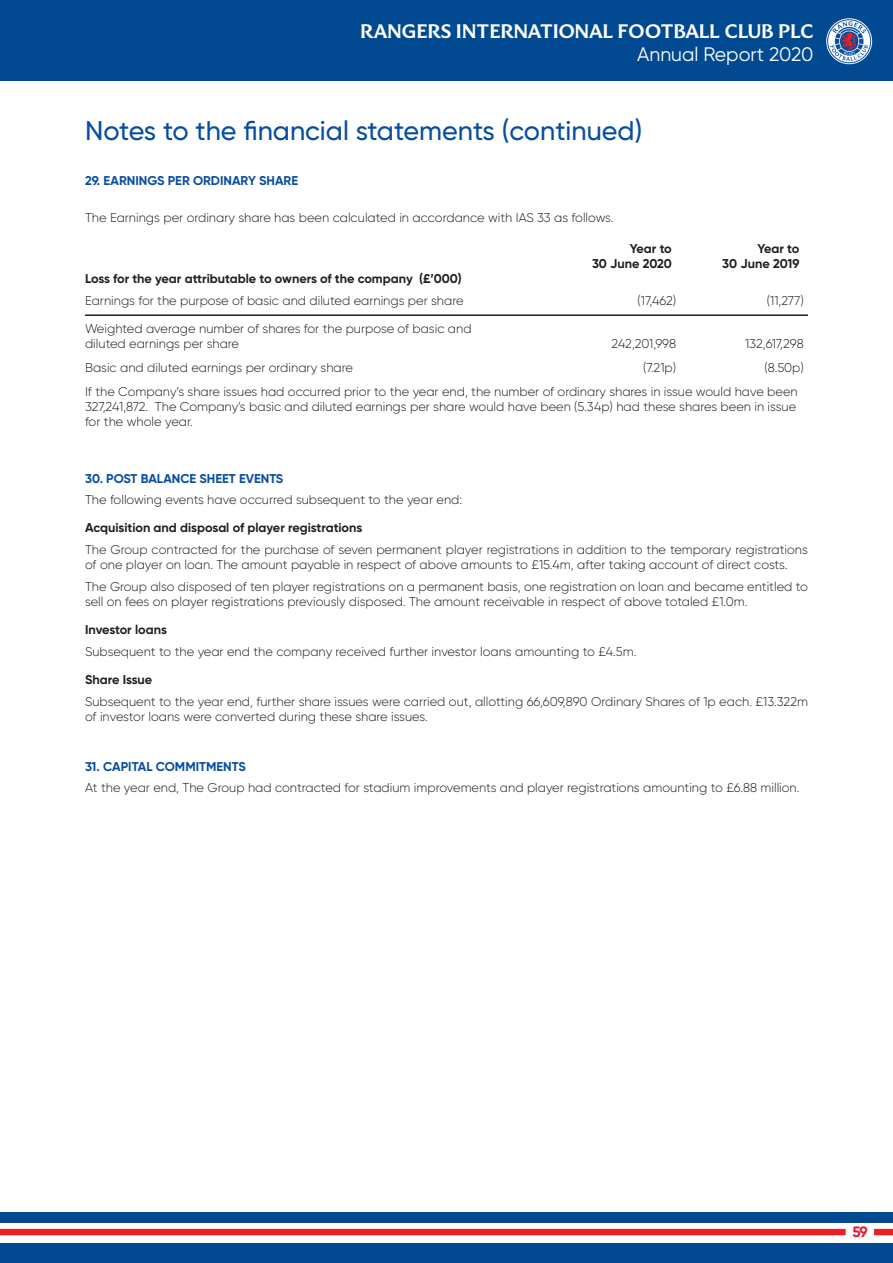
<style>
.page{position:relative;width:893px;height:1263px;background:#fff}
.page>*{position:absolute;margin:0;border:0;box-sizing:border-box;transform-origin:0 0}
.t1{font:500 27px "Gilroy";color:#084d9e}
.t2{font:19.5px "Rangers FC Display";letter-spacing:-.03em;color:#fff}
.t3{font:19.5px "Gilroy";color:#fff}
.t4{font:700 15px "Gilroy";color:#e51836}
.t5{font:300 12.75px/15.3px "Gilroy";color:#231f20}
.t6{font:700 12.75px "Gilroy";color:#231f20}
.t7{font:700 12.75px "Gilroy";color:#084d9e}
</style>
<div class="page">
<div style="left:0;top:1243px;width:893px;height:20px;background:#014990"></div>
<div style="left:0;top:1212px;width:893px;height:10px;background:#014990"></div>
<div style="left:874px;top:1229px;width:19px;height:6px;background:#ee1d23"></div>
<div style="left:0;top:1229px;width:846px;height:6px;background:#ee1d23"></div>
<div style="left:0;top:0;width:893px;height:81px;background:#014990"></div>
<svg style="left:827px;top:19px;width:44px;height:44px"></svg>
<hr style="left:85px;top:314px;width:723px;height:2px;background:#231f20">
<h2 class="t2" style="left:360px;top:22px;width:455px">RANGERS INTERNATIONAL FOOTBALL CLUB PLC</h2>
<h2 class="t3" style="left:637px;top:43px;width:178px">Annual Report 2020</h2>
<h1 class="t1" style="left:85px;top:114px;width:559px">Notes to the financial statements (continued)</h1>
<p class="t7" style="left:85px;top:173px;width:215px">29. EARNINGS PER ORDINARY SHARE</p>
<p class="t5" style="left:85px;top:210px;width:530px">The Earnings per ordinary share has been calculated in accordance with IAS 33 as follows.</p>
<p class="t6" style="left:630px;top:240px;width:43px">Year to</p>
<p class="t6" style="left:757px;top:240px;width:43px">Year to</p>
<p class="t6" style="left:592px;top:255px;width:81px">30 June 2020</p>
<p class="t6" style="left:722px;top:255px;width:79px">30 June 2019</p>
<p class="t6" style="left:85px;top:271px;width:378px">Loss for the year attributable to owners of the company (£’000)</p>
<p class="t5" style="left:85px;top:293px;width:380px">Earnings for the purpose of basic and diluted earnings per share</p>
<p class="t5" style="left:637px;top:293px;width:40px">(17,462)</p>
<p class="t5" style="left:767px;top:293px;width:38px">(11,277)</p>
<p class="t5" style="left:85px;top:321px;width:388px">Weighted average number of shares for the purpose of basic and diluted earnings per share</p>
<p class="t5" style="left:612px;top:336px;width:66px">242,201,998</p>
<p class="t5" style="left:745px;top:336px;width:60px">132,617,298</p>
<p class="t5" style="left:85px;top:356px;width:720px;line-height:23.9px;text-indent:679px">(8.50p)<br>If the Company’s share issues had occurred prior to the year end, the number of ordinary shares in issue would have been</p>
<p class="t5" style="left:85px;top:399px;width:713px">327,241,872. The Company’s basic and diluted earnings per share would have been (5.34p) had these shares been in issue for the whole year.</p>
<p class="t5" style="left:85px;top:360px;width:269px">Basic and diluted earnings per ordinary share</p>
<p class="t5" style="left:643px;top:360px;width:34px">(7.21p)</p>
<p class="t7" style="left:85px;top:470px;width:200px">30. POST BALANCE SHEET EVENTS</p>
<p class="t5" style="left:85px;top:492px;width:379px">The following events have occurred subsequent to the year end:</p>
<p class="t6" style="left:85px;top:520px;width:279px">Acquisition and disposal of player registrations</p>
<p class="t5" style="left:85px;top:542px;width:724px">The Group contracted for the purchase of seven permanent player registrations in addition to the temporary registrations of one player on loan. The amount payable in respect of above amounts to £15.4m, after taking account of direct costs.</p>
<p class="t5" style="left:85px;top:579px;width:724px">The Group also disposed of ten player registrations on a permanent basis, one registration on loan and became entitled to sell on fees on player registrations previously disposed. The amount receivable in respect of above totaled £1.0m.</p>
<p class="t6" style="left:85px;top:622px;width:83px">Investor loans</p>
<p class="t5" style="left:85px;top:644px;width:553px">Subsequent to the year end the company received further investor loans amounting to £4.5m.</p>
<p class="t6" style="left:85px;top:672px;width:69px">Share Issue</p>
<p class="t5" style="left:85px;top:693px;width:724px">Subsequent to the year end, further share issues were carried out, allotting 66,609,890 Ordinary Shares of 1p each. £13.322m of investor loans were converted during these share issues.</p>
<p class="t7" style="left:85px;top:758px;width:162px">31. CAPITAL COMMITMENTS</p>
<p class="t5" style="left:85px;top:780px;width:716px">At the year end, The Group had contracted for stadium improvements and player registrations amounting to £6.88 million.</p>
<p class="t4" style="left:852px;top:1222px;width:17px">59</p>
</div>
